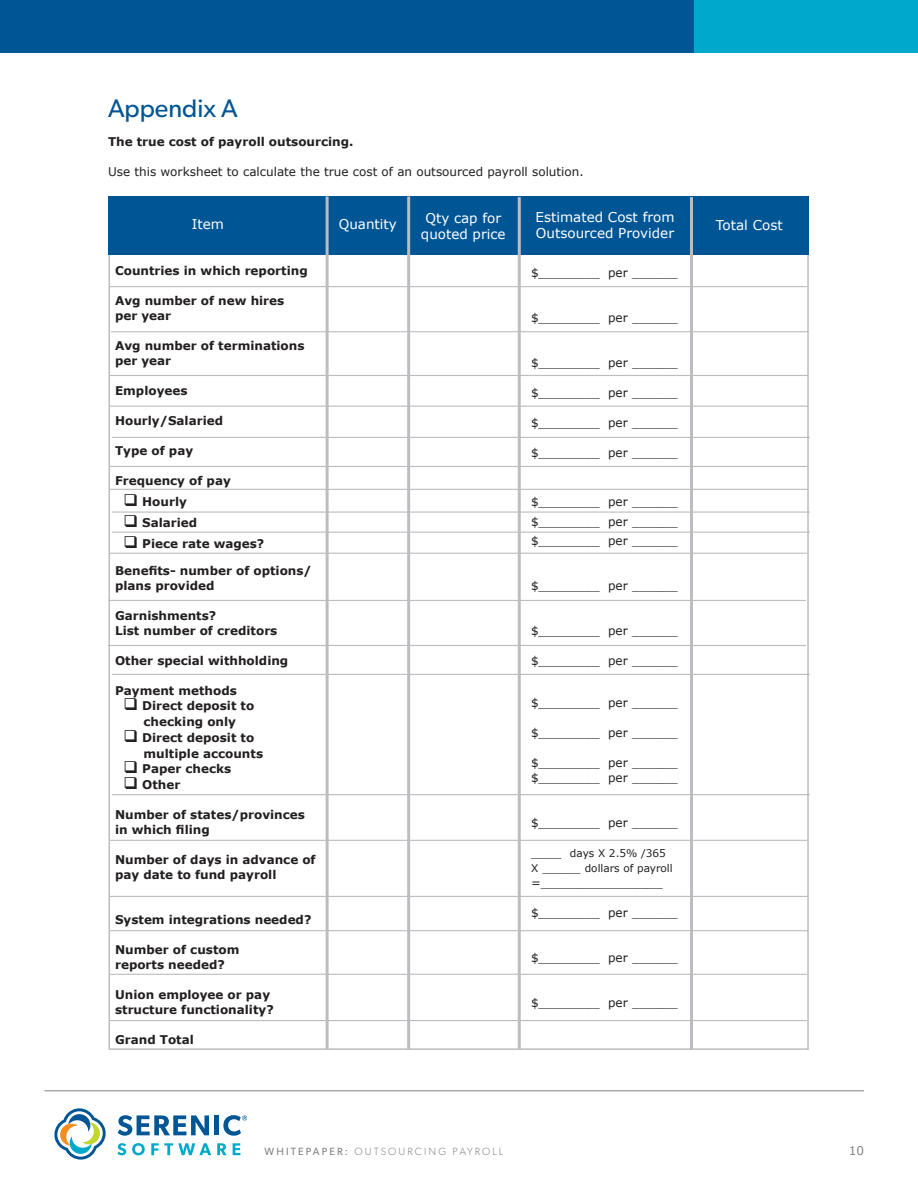
<style>
.page{position:relative;width:918px;height:1188px;background:#fff}
.page>*{position:absolute;margin:0;border:0;box-sizing:border-box;transform-origin:0 0}
.t1{font:25.5px "Gibson";color:#005595}
.t2{font:13.5px/16.2px "Verdana";color:#fff}
.t3{font:700 12px/15px "Verdana";color:#231f20}
.t4{font:12px "Verdana";color:#231f20}
.t5{font:12px "Verdana";color:#808285}
.t6{font:10.5px/15px "Verdana";color:#231f20}
.t7{font:300 10.5px "Gibson";letter-spacing:.2em;color:#808285}
.s1{font-size:12px}
.s2{font-weight:400}
</style>
<div class="page">
<div style="left:0;top:0;width:694px;height:52px;background:#005595"></div>
<div style="left:694px;top:0;width:224px;height:52px;background:#00a9cc"></div>
<hr style="left:45px;top:1090px;width:819px;height:1px;background:#808285">
<svg style="left:118px;top:1115px;width:91px;height:21px"></svg>
<div style="left:214px;top:1115px;width:5px;height:20px;background:#005595"></div>
<svg style="left:117px;top:1143px;width:9px;height:12px"></svg>
<svg style="left:132px;top:1143px;width:13px;height:12px"></svg>
<svg style="left:151px;top:1143px;width:60px;height:12px"></svg>
<svg style="left:217px;top:1143px;width:10px;height:12px"></svg>
<svg style="left:233px;top:1143px;width:7px;height:12px"></svg>
<svg style="left:54px;top:1108px;width:52px;height:52px"></svg>
<svg style="left:223px;top:1115px;width:24px;height:21px"></svg>
<div style="left:108px;top:196px;width:701px;height:59px;background:#005595"></div>
<hr style="left:326px;top:196px;width:3px;height:853px;background:#bcbdc0">
<hr style="left:407px;top:196px;width:3px;height:853px;background:#bcbdc0">
<hr style="left:518px;top:197px;width:3px;height:852px;background:#bcbdc0">
<hr style="left:690px;top:197px;width:3px;height:853px;background:#bcbdc0">
<hr style="left:109px;top:286px;width:698px;height:1px;background:#bcbdc0">
<hr style="left:111px;top:331px;width:698px;height:1px;background:#bcbdc0">
<hr style="left:110px;top:375px;width:698px;height:1px;background:#bcbdc0">
<hr style="left:110px;top:406px;width:698px;height:1px;background:#bcbdc0">
<hr style="left:112px;top:437px;width:698px;height:1px;background:#bcbdc0">
<hr style="left:110px;top:466px;width:698px;height:1px;background:#bcbdc0">
<hr style="left:112px;top:512px;width:698px;height:1px;background:#bcbdc0">
<hr style="left:110px;top:489px;width:698px;height:1px;background:#bcbdc0">
<hr style="left:112px;top:532px;width:698px;height:1px;background:#bcbdc0">
<hr style="left:109px;top:553px;width:698px;height:1px;background:#bcbdc0">
<hr style="left:108px;top:600px;width:698px;height:1px;background:#bcbdc0">
<hr style="left:108px;top:645px;width:698px;height:1px;background:#bcbdc0">
<hr style="left:112px;top:674px;width:698px;height:1px;background:#bcbdc0">
<hr style="left:112px;top:794px;width:698px;height:1px;background:#bcbdc0">
<hr style="left:109px;top:840px;width:698px;height:1px;background:#bcbdc0">
<hr style="left:110px;top:896px;width:698px;height:1px;background:#bcbdc0">
<hr style="left:110px;top:930px;width:698px;height:1px;background:#bcbdc0">
<hr style="left:109px;top:974px;width:698px;height:1px;background:#bcbdc0">
<hr style="left:109px;top:1020px;width:698px;height:1px;background:#bcbdc0">
<p class="t1" style="left:108px;top:93px;width:131px">Appendix A</p>
<p class="t3" style="left:108px;top:134px;width:247px">The true cost of payroll outsourcing.</p>
<p class="t4" style="left:108px;top:163px;width:477px">Use this worksheet to calculate the true cost of an outsourced payroll solution.</p>
<p class="t2" style="left:192px;top:216px;width:34px">Item</p>
<p class="t2" style="left:339px;top:216px;width:60px">Quantity</p>
<p class="t3" style="left:115px;top:262px;width:194px">Countries in which reporting</p>
<p class="t3" style="left:115px;top:292px;width:171px">Avg number of new hires</p>
<p class="t3" style="left:115px;top:307px;width:58px">per year</p>
<p class="t3" style="left:115px;top:337px;width:191px">Avg number of terminations per year</p>
<p class="t3" style="left:115px;top:382px;width:74px">Employees</p>
<p class="t3" style="left:115px;top:412px;width:110px">Hourly/Salaried</p>
<p class="t3" style="left:115px;top:442px;width:80px">Type of pay</p>
<p class="t3" style="left:115px;top:472px;width:117px">Frequency of pay</p>
<p class="t3" style="left:123px;top:493px;width:65px">❑ Hourly</p>
<p class="t3" style="left:123px;top:514px;width:75px">❑ Salaried</p>
<p class="t3" style="left:123px;top:535px;width:142px">❑ Piece rate wages?</p>
<p class="t3" style="left:115px;top:562px;width:198px">Benefits- number of options/ plans provided</p>
<p class="t3" style="left:115px;top:607px;width:103px">Garnishments?</p>
<p class="t3" style="left:115px;top:622px;width:164px">List number of creditors</p>
<p class="t3" style="left:115px;top:652px;width:175px">Other special withholding</p>
<p class="t3" style="left:115px;top:682px;width:123px">Payment methods</p>
<p class="t3" style="left:123px;top:698px;width:132px">❑ Direct deposit to</p>
<p class="t3" style="left:144px;top:714px;width:94px">checking only</p>
<p class="t3" style="left:123px;top:730px;width:132px">❑ Direct deposit to</p>
<p class="t3" style="left:144px;top:745px;width:121px">multiple accounts</p>
<p class="t3" style="left:123px;top:761px;width:109px">❑ Paper checks</p>
<p class="t3" style="left:123px;top:777px;width:58px">❑ Other</p>
<p class="t3" style="left:115px;top:807px;width:191px">Number of states/provinces in which filing</p>
<p class="t3" style="left:115px;top:852px;width:202px">Number of days in advance of pay date to fund payroll</p>
<p class="t3" style="left:115px;top:912px;width:198px">System integrations needed?</p>
<p class="t3" style="left:115px;top:942px;width:126px">Number of custom</p>
<p class="t3" style="left:115px;top:957px;width:111px">reports needed?</p>
<p class="t3" style="left:115px;top:987px;width:157px">Union employee or pay</p>
<p class="t3" style="left:115px;top:1002px;width:160px">structure functionality?</p>
<p class="t3" style="left:115px;top:1032px;width:80px">Grand Total</p>
<p class="t2" style="left:425px;top:209px;width:77px">Qty cap for</p>
<p class="t2" style="left:421px;top:226px;width:86px">quoted price</p>
<p class="t2" style="left:536px;top:209px;width:140px">Estimated Cost from<br>Outsourced Provider</p>
<p class="t4" style="left:531px;top:264px;width:148px">$________ per ______</p>
<p class="t4" style="left:531px;top:309px;width:148px">$________ per ______</p>
<p class="t4" style="left:531px;top:354px;width:148px">$________ per ______</p>
<p class="t4" style="left:531px;top:384px;width:148px">$________ per ______</p>
<p class="t4" style="left:531px;top:414px;width:148px">$________ per ______</p>
<p class="t4" style="left:531px;top:444px;width:148px">$________ per ______</p>
<p class="t4" style="left:531px;top:494px;width:148px">$________ per ______</p>
<p class="t4" style="left:531px;top:513px;width:148px">$________ per ______</p>
<p class="t4" style="left:531px;top:533px;width:148px">$________ per ______</p>
<p class="t4" style="left:531px;top:578px;width:148px">$________ per ______</p>
<p class="t4" style="left:531px;top:623px;width:148px">$________ per ______</p>
<p class="t4" style="left:531px;top:653px;width:148px">$________ per ______</p>
<p class="t4" style="left:531px;top:695px;width:148px">$________ per ______</p>
<p class="t4" style="left:531px;top:725px;width:148px">$________ per ______</p>
<p class="t4" style="left:531px;top:755px;width:148px">$________ per ______</p>
<p class="t4" style="left:531px;top:770px;width:148px">$________ per ______</p>
<p class="t4" style="left:531px;top:815px;width:148px">$________ per ______</p>
<p class="t6" style="left:531px;top:846px;width:143px"><span class="s1">____</span> days X 2.5% /365<br>X <span class="s1">_____</span> dollars of payroll</p>
<p class="t4" style="left:531px;top:875px;width:133px">=________________</p>
<p class="t4" style="left:531px;top:905px;width:148px">$________ per ______</p>
<p class="t4" style="left:531px;top:950px;width:148px">$________ per ______</p>
<p class="t4" style="left:531px;top:995px;width:148px">$________ per ______</p>
<p class="t2" style="left:716px;top:217px;width:68px">Total Cost</p>
<p class="t7" style="left:265px;top:1146px;width:240px"><span class="s2">WHITEPAPER:</span> OUTSOURCING PAYROLL</p>
<p class="t5" style="left:849px;top:1143px;width:17px">10</p>
</div>
